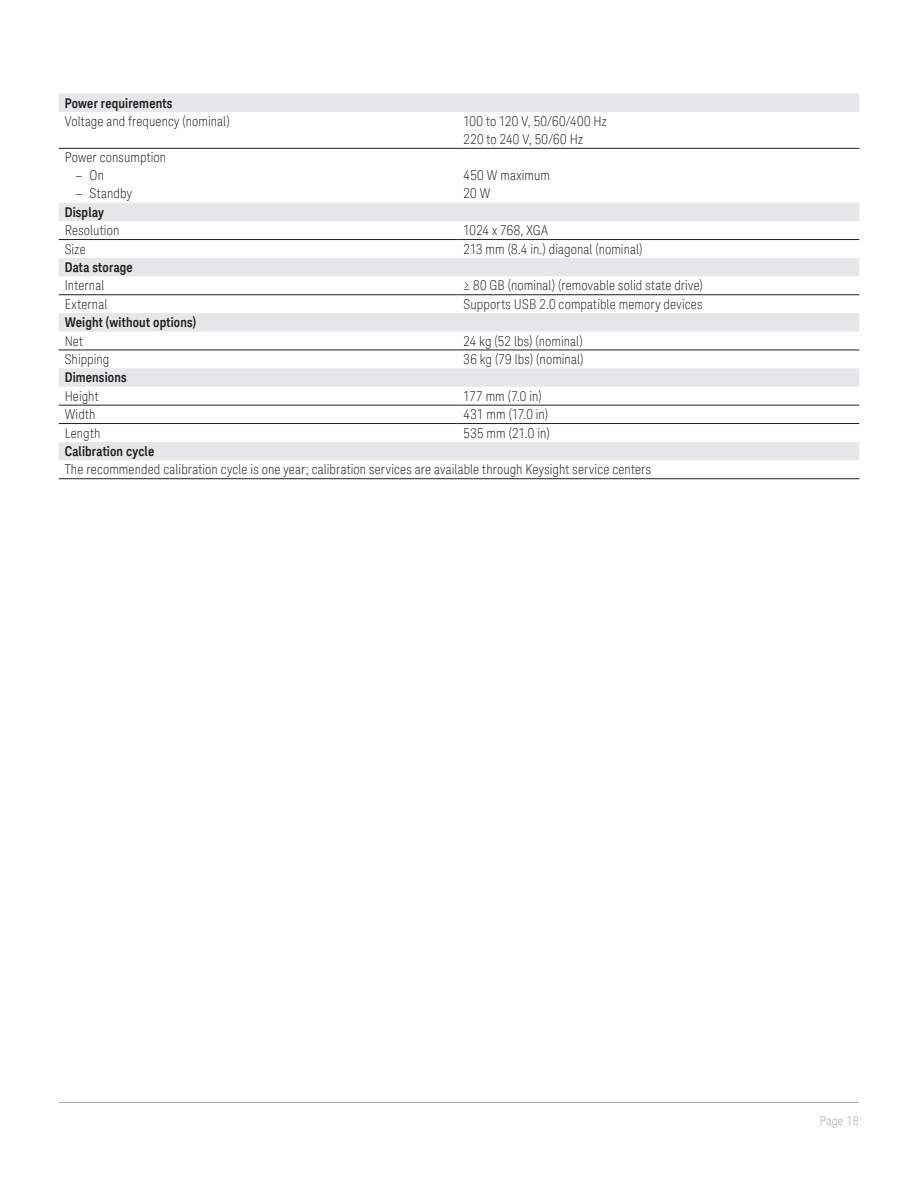
<style>
.page{position:relative;width:918px;height:1188px;background:#fff}
.page>*{position:absolute;margin:0;border:0;box-sizing:border-box;transform-origin:0 0}
.t1{font:300 condensed 13.5px/18px "Keysight Sans";letter-spacing:.01em;color:#231f20}
.t2{font:700 13.5px "Keysight Sans Condensed";letter-spacing:.01em;color:#231f20}
.t3{font:300 condensed 12px "Keysight Sans";letter-spacing:.03em;color:#a4a1a9}
.s1{font-stretch:normal}
</style>
<div class="page">
<hr style="left:59px;top:1102px;width:800px;height:1px;background:#a4a1a9">
<svg style="left:59px;top:94px;width:800px;height:366px"></svg>
<div style="left:59px;top:258px;width:800px;height:18px;background:#e6e7e9"></div>
<hr style="left:59px;top:148px;width:399px;height:1px;background:#231f20">
<hr style="left:458px;top:148px;width:401px;height:1px;background:#231f20">
<hr style="left:59px;top:239px;width:399px;height:1px;background:#231f20">
<hr style="left:458px;top:239px;width:401px;height:1px;background:#231f20">
<hr style="left:59px;top:294px;width:399px;height:1px;background:#231f20">
<hr style="left:458px;top:294px;width:401px;height:1px;background:#231f20">
<hr style="left:59px;top:350px;width:399px;height:1px;background:#231f20">
<hr style="left:458px;top:350px;width:401px;height:1px;background:#231f20">
<hr style="left:59px;top:405px;width:399px;height:1px;background:#231f20">
<hr style="left:458px;top:405px;width:401px;height:1px;background:#231f20">
<hr style="left:59px;top:423px;width:399px;height:1px;background:#231f20">
<hr style="left:458px;top:423px;width:401px;height:1px;background:#231f20">
<hr style="left:59px;top:478px;width:399px;height:1px;background:#231f20">
<hr style="left:458px;top:478px;width:401px;height:1px;background:#231f20">
<p class="t2" style="left:65px;top:95px;width:109px">Power requirements</p>
<p class="t1" style="left:65px;top:112px;width:167px">Voltage and frequency (nominal)</p>
<p class="t1" style="left:464px;top:112px;width:145px">100 to 120 V, 50/60/400 Hz<br>220 to 240 V, 50/60 Hz</p>
<p class="t1" style="left:65px;top:149px;width:103px">Power consumption</p>
<p class="t1" style="left:75px;top:167px;width:30px"><span class="s1">–</span> On</p>
<p class="t1" style="left:75px;top:185px;width:58px"><span class="s1">–</span> Standby</p>
<p class="t1" style="left:464px;top:167px;width:88px">450 W maximum<br>20 W</p>
<p class="t2" style="left:65px;top:204px;width:41px">Display</p>
<p class="t1" style="left:65px;top:222px;width:56px">Resolution</p>
<p class="t1" style="left:464px;top:222px;width:86px">1024 x 768, XGA</p>
<p class="t1" style="left:65px;top:240px;width:23px">Size</p>
<p class="t1" style="left:464px;top:240px;width:181px">213 mm (8.4 in.) diagonal (nominal)</p>
<p class="t2" style="left:65px;top:259px;width:70px">Data storage</p>
<p class="t1" style="left:65px;top:277px;width:41px">Internal</p>
<p class="t1" style="left:464px;top:277px;width:241px">≥ 80 GB (nominal) (removable solid state drive)</p>
<p class="t1" style="left:65px;top:295px;width:44px">External</p>
<p class="t1" style="left:464px;top:295px;width:240px">Supports USB 2.0 compatible memory devices</p>
<p class="t2" style="left:65px;top:314px;width:133px">Weight (without options)</p>
<p class="t1" style="left:65px;top:332px;width:20px">Net</p>
<p class="t1" style="left:464px;top:332px;width:121px">24 kg (52 lbs) (nominal)</p>
<p class="t1" style="left:65px;top:350px;width:46px">Shipping</p>
<p class="t1" style="left:464px;top:350px;width:121px">36 kg (79 lbs) (nominal)</p>
<p class="t2" style="left:65px;top:370px;width:64px">Dimensions</p>
<p class="t1" style="left:65px;top:387px;width:35px">Height</p>
<p class="t1" style="left:464px;top:387px;width:80px">177 mm (7.0 in)</p>
<p class="t1" style="left:65px;top:406px;width:32px">Width</p>
<p class="t1" style="left:464px;top:406px;width:86px">431 mm (17.0 in)</p>
<p class="t1" style="left:65px;top:424px;width:37px">Length</p>
<p class="t1" style="left:464px;top:424px;width:88px">535 mm (21.0 in)</p>
<p class="t2" style="left:65px;top:443px;width:91px">Calibration cycle</p>
<p class="t1" style="left:65px;top:461px;width:588px">The recommended calibration cycle is one year; calibration services are available through Keysight service centers</p>
<p class="t3" style="left:820px;top:1113px;width:40px">Page 18</p>
</div>
